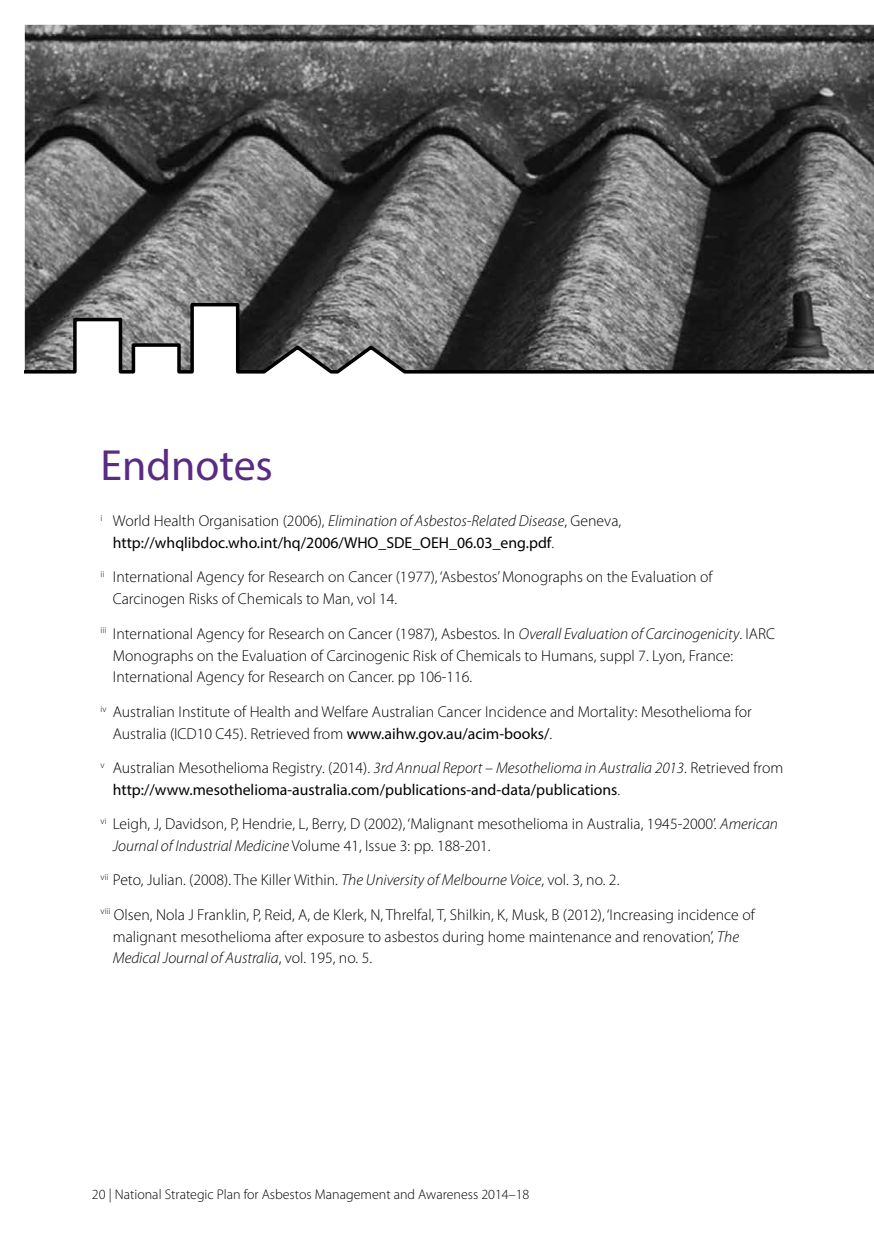
<style>
.page{position:relative;width:874px;height:1241px;background:#fff}
.page>*{position:absolute;margin:0;border:0;box-sizing:border-box;transform-origin:0 0}
.t1{font:43.75px "Myriad Pro";color:#5b2b82}
.t2{font:300 15.75px/21.9px "Myriad Pro";color:#000}
.t3{font:15.75px/21.9px "Myriad Pro";color:#000}
.t4{font:300 14px "Myriad Pro";color:#000}
.s1{font-weight:300}
.s2{font-weight:300;font-style:italic}
.s3{font-style:italic}
.s4{font-weight:400}
</style>
<div class="page">
<svg style="left:25px;top:25px;width:848px;height:349px"></svg>
<h1 class="t1" style="left:100px;top:438px;width:174px">Endnotes</h1>
<p class="t3" style="left:113px;top:509px;width:509px;text-indent:-12px"><sup>i</sup> <span class="s1">World Health Organisation (2006),</span> <span class="s2">Elimination of Asbestos-Related Disease</span><span class="s1">, Geneva, </span>http://whqlibdoc.who.int/hq/2006/WHO_SDE_OEH_06.03_eng.pdf<span class="s1">.</span></p>
<p class="t2" style="left:113px;top:566px;width:601px;text-indent:-12px"><sup>ii</sup> International Agency for Research on Cancer (1977), ‘Asbestos’ Monographs on the Evaluation of<br>Carcinogen Risks of Chemicals to Man, vol 14.</p>
<p class="t2" style="left:113px;top:622px;width:663px;text-indent:-12px"><sup>iii</sup> International Agency for Research on Cancer (1987), Asbestos. In <span class="s3">Overall Evaluation of Carcinogenicity</span>. IARC<br>Monographs on the Evaluation of Carcinogenic Risk of Chemicals to Humans, suppl 7. Lyon, France:<br>International Agency for Research on Cancer. pp 106-116.</p>
<p class="t2" style="left:113px;top:700px;width:640px;text-indent:-12px"><sup>iv</sup> Australian Institute of Health and Welfare Australian Cancer Incidence and Mortality: Mesothelioma for<br>Australia (ICD10 C45). Retrieved from <span class="s4">www.aihw.gov.au/acim-books/</span>.</p>
<p class="t3" style="left:113px;top:756px;width:671px;text-indent:-12px"><sup>v</sup> <span class="s1">Australian Mesothelioma Registry. (2014).</span> <span class="s2">3rd Annual Report – Mesothelioma in Australia 2013</span><span class="s1">. Retrieved from </span>http://www.mesothelioma-australia.com/publications-and-data/publications<span class="s1">.</span></p>
<p class="t2" style="left:113px;top:812px;width:666px;text-indent:-12px"><sup>vi</sup> Leigh, J, Davidson, P, Hendrie, L, Berry, D (2002), ‘Malignant mesothelioma in Australia, 1945-2000’. <span class="s3">American<br>Journal of Industrial Medicine</span> Volume 41, Issue 3: pp. 188-201.</p>
<p class="t2" style="left:100px;top:862px;width:655px;line-height:34.3px"><sup>vii</sup> Peto, Julian. (2008). The Killer Within. <span class="s3">The University of Melbourne Voice</span>, vol. 3, no. 2.<br><sup>viii</sup> Olsen, Nola J Franklin, P, Reid, A, de Klerk, N, Threlfal, T, Shilkin, K, Musk, B (2012), ‘Increasing incidence of</p>
<p class="t2" style="left:113px;top:925px;width:627px">malignant mesothelioma after exposure to asbestos during home maintenance and renovation’, <span class="s3">The<br>Medical Journal of Australia</span>, vol. 195, no. 5.</p>
<p class="t4" style="left:92px;top:1185px;width:438px">20 | National Strategic Plan for Asbestos Management and Awareness 2014–18</p>
</div>
